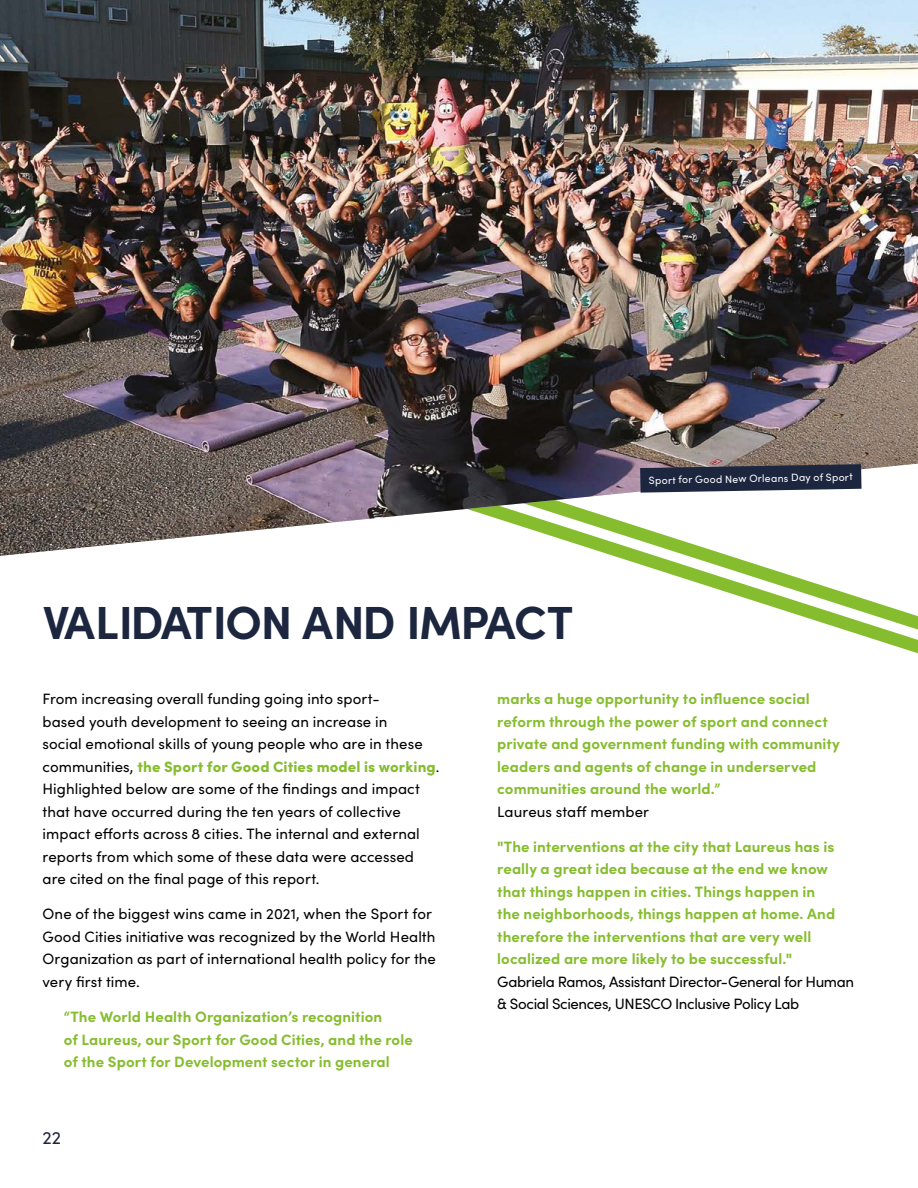
<style>
.page{position:relative;width:918px;height:1188px;background:#fff}
.page>*{position:absolute;margin:0;border:0;box-sizing:border-box;transform-origin:0 0}
.t1{font:700 46.5px "Sofia Pro";letter-spacing:-.035em;color:#1c263f}
.t2{font:18px "Sofia Pro";color:#1c263f}
.t3{font:15px/22.5px "Sofia Pro";letter-spacing:.005em;color:#000}
.t4{font:700 15px/22.5px "Sofia Pro";letter-spacing:.005em;color:#86bd2e}
.t5{font:15px/22.5px "Sofia Pro";letter-spacing:-.025em;color:#000}
.t6{font:10.5px "Sofia Pro";color:#fff}
.s1{font-weight:900;color:#86bd2e}
</style>
<div class="page">
<svg style="left:845px;top:630px;width:73px;height:23px"></svg>
<svg style="left:614px;top:556px;width:304px;height:74px"></svg>
<img style="left:0;top:0;width:918px;height:556px">
<svg style="left:640px;top:464px;width:222px;height:29px;background:#373e53"></svg>
<h1 class="t1" style="left:43px;top:587px;width:532px">VALIDATION AND IMPACT</h1>
<p class="t6" style="left:649px;top:473px;width:205px;rotate:-1deg">Sport for Good New Orleans Day of Sport</p>
<p class="t3" style="left:43px;top:687px;width:399px">From increasing overall funding going into sport-<br>based youth development to seeing an increase in<br>social emotional skills of young people who are in these communities, <span class="s1">the Sport for Good Cities model is working</span>.<br>Highlighted below are some of the findings and impact that have occurred during the ten years of collective impact efforts across 8 cities. The internal and external reports from which some of these data were accessed are cited on the final page of this report.</p>
<p class="t3" style="left:43px;top:902px;width:395px">One of the biggest wins came in 2021, when the Sport for Good Cities initiative was recognized by the World Health Organization as part of international health policy for the very first time.</p>
<p class="t4" style="left:64px;top:1004px;width:351px">“The World Health Organization’s recognition<br>of Laureus, our Sport for Good Cities, and the role of the Sport for Development sector in general</p>
<p class="t2" style="left:43px;top:1125px;width:20px">22</p>
<p class="t4" style="left:497px;top:686px;width:344px">marks a huge opportunity to influence social reform through the power of sport and connect private and government funding with community leaders and agents of change in underserved communities around the world.”</p>
<p class="t3" style="left:497px;top:799px;width:153px">Laureus staff member</p>
<p class="t4" style="left:497px;top:834px;width:340px">"The interventions at the city that Laureus has is really a great idea because at the end we know that things happen in cities. Things happen in the neighborhoods, things happen at home. And therefore the interventions that are very well localized are more likely to be successful."</p>
<p class="t5" style="left:497px;top:969px;width:358px">Gabriela Ramos, Assistant Director-General for Human &amp; Social Sciences, UNESCO Inclusive Policy Lab</p>
</div>
